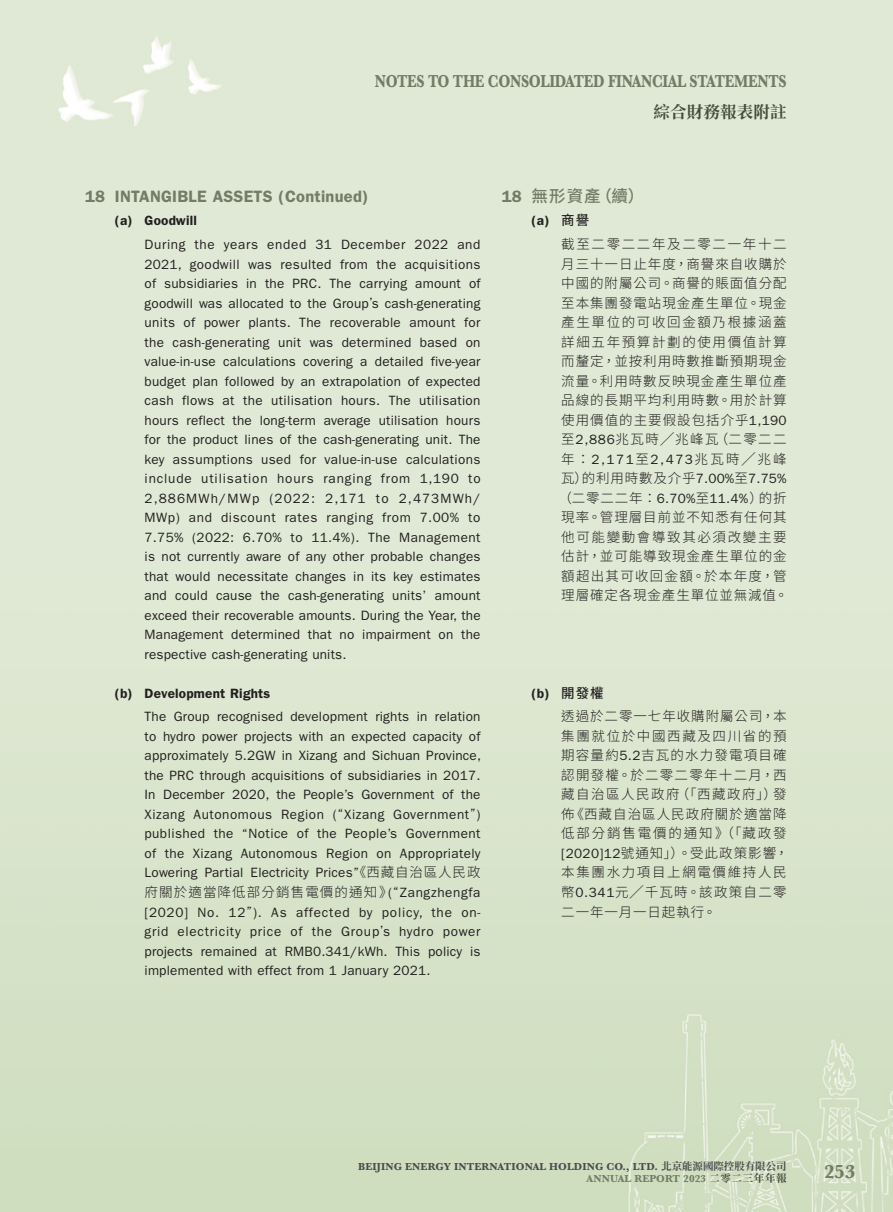
<style>
.page{position:relative;width:893px;height:1212px;background:#fff}
.page>*{position:absolute;margin:0;border:0;box-sizing:border-box;transform-origin:0 0}
.t1{font:700 19.5px "Baskerville";color:#717d66}
.t2{font:700 18px "Baskerville";letter-spacing:-.02em;color:#717d66;scale:.8 1}
.Heading_1{font:600 16.5px "ITC Franklin Gothic Std";letter-spacing:.015em;color:#717d66}
.C_Heading_1{font:500 16.5px "Source Han Sans TC";color:#717d66}
.t3{font:700 16.5px "Source Han Serif TC";letter-spacing:.01em;color:#444d3c}
.Body_Text{font:13.5px/19.5px "ITC Franklin Gothic Std";letter-spacing:.015em;color:#231f20;text-align:justify}
.Body_Text-2{font:300 13.5px/19.5px "Source Han Sans TC";letter-spacing:.085em;color:#231f20;text-align:justify}
.Heading_2{font:600 13.5px "ITC Franklin Gothic Std";letter-spacing:.015em;color:#231f20}
.C_Heading_2{font:600 13.5px "ITC Franklin Gothic Std";color:#231f20}
.t4{font:700 10.5px/12px "Baskerville";letter-spacing:.01em;color:#4b4c4d;text-align:right}
.s1{font-family:"Source Han Sans TC";font-weight:300}
.s2{font-family:"ITC Franklin Gothic Std";font-weight:600}
.s3{font-family:"Source Han Sans TC";font-weight:500}
.s4{font-family:"ITC Franklin Gothic Std";font-weight:400}
.s5{font-family:"Source Han Serif TC"}
.s6{color:#717d66}
.s7{font-family:"Source Han Serif TC";color:#444d3c}
</style>
<div class="page">
<img style="left:0;top:0;width:893px;height:1212px">
<h2 class="t2" style="left:375px;top:68px;width:516px">NOTES TO THE CONSOLIDATED FINANCIAL STATEMENTS</h2>
<p class="t3" style="left:653px;top:102px;width:135px">綜合財務報表附註</p>
<p class="Heading_1" style="left:85px;top:186px;width:285px">18 INTANGIBLE ASSETS (Continued)</p>
<p class="Heading_2" style="left:115px;top:213px;width:84px">(a) Goodwill</p>
<p class="Body_Text" style="left:145px;top:235px;width:338px">During the years ended 31 December 2022 and 2021, goodwill was resulted from the acquisitions of subsidiaries in the PRC. The carrying amount of goodwill was allocated to the Group’s cash-generating units of power plants. The recoverable amount for the cash-generating unit was determined based on value-in-use calculations covering a detailed five-year budget plan followed by an extrapolation of expected cash flows at the utilisation hours. The utilisation hours reflect the long-term average utilisation hours for the product lines of the cash-generating unit. The key assumptions used for value-in-use calculations include utilisation hours ranging from 1,190 to 2,886MWh/MWp (2022: 2,171 to 2,473MWh/ MWp) and discount rates ranging from 7.00% to 7.75% (2022: 6.70% to 11.4%). The Management is not currently aware of any other probable changes that would necessitate changes in its key estimates and could cause the cash-generating units’ amount exceed their recoverable amounts. During the Year, the Management determined that no impairment on the respective cash-generating units.</p>
<p class="Heading_2" style="left:115px;top:685px;width:157px">(b) Development Rights</p>
<p class="Body_Text" style="left:145px;top:707px;width:338px">The Group recognised development rights in relation to hydro power projects with an expected capacity of approximately 5.2GW in Xizang and Sichuan Province, the PRC through acquisitions of subsidiaries in 2017.<br>In December 2020, the People’s Government of the Xizang Autonomous Region (“Xizang Government”) published the “Notice of the People’s Government of the Xizang Autonomous Region on Appropriately Lowering Partial Electricity Prices<span class="s1">《西藏自治區人民政</span></p>
<p class="Body_Text" style="left:145px;top:862px;width:337px;text-align:left;text-indent:208px">”<br><span class="s1">府關於適當降低部分銷售電價的通知》</span>(“Zangzhengfa [2020] No. 12”). As affected by policy, the on&shy;grid electricity price of the Group’s hydro power projects remained at RMB0.341/kWh. This policy is implemented with effect from 1 January 2021.</p>
<p class="C_Heading_1" style="left:502px;top:186px;width:144px"><span class="s2">18</span> 無形資產（續）</p>
<p class="C_Heading_2" style="left:531px;top:213px;width:59px">(a) <span class="s3">商譽</span></p>
<p class="Body_Text-2" style="left:558px;top:235px;width:231px">截至二零二二年及二零二一年十二月三十一日止年度，商譽來自收購於中國的附屬公司。商譽的賬面值分配至本集團發電站現金產生單位。現金產生單位的可收回金額乃根據涵蓋詳細五年預算計劃的使用價值計算而釐定，並按利用時數推斷預期現金流量。利用時數反映現金產生單位產品線的長期平均利用時數。用於計算使用價值的主要假設包括介乎<span class="s4">1,190</span>至<span class="s4">2,886</span>兆瓦時╱兆峰瓦（二零二二年：<span class="s4">2,171</span>至<span class="s4">2,473</span>兆瓦時╱兆峰瓦）的利用時數及介乎<span class="s4">7.00%</span>至<span class="s4">7.75%</span>（二零二二年：<span class="s4">6.70%</span>至<span class="s4">11.4%</span>）的折現率。管理層目前並不知悉有任何其他可能變動會導致其必須改變主要估計，並可能導致現金產生單位的金額超出其可收回金額。於本年度，管理層確定各現金產生單位並無減值。</p>
<p class="C_Heading_2" style="left:531px;top:685px;width:74px">(b) <span class="s3">開發權</span></p>
<p class="Body_Text-2" style="left:561px;top:707px;width:229px;text-align:left">透過於二零一七年收購附屬公司，本集團就位於中國西藏及四川省的預期容量約<span class="s4">5.2</span>吉瓦的水力發電項目確認開發權。於二零二零年十二月，西藏自治區人民政府（「西藏政府」）發佈《西藏自治區人民政府關於適當降低部分銷售電價的通知》（「藏政發<span class="s4">[2020]12</span>號通知」）。受此政策影響，本集團水力項目上網電價維持人民幣<span class="s4">0.341</span>元╱千瓦時。該政策自二零二一年一月一日起執行。</p>
<p class="t4" style="left:358px;top:1161px;width:430px">BEIJING ENERGY INTERNATIONAL HOLDING CO., LTD. <span class="s5">北京能源國際控股有限公司<br></span><span class="s6">ANNUAL REPORT 2023</span> <span class="s7">二零二三年年報</span></p>
<h1 class="t1" style="left:824px;top:1158px;width:33px">253</h1>
</div>
